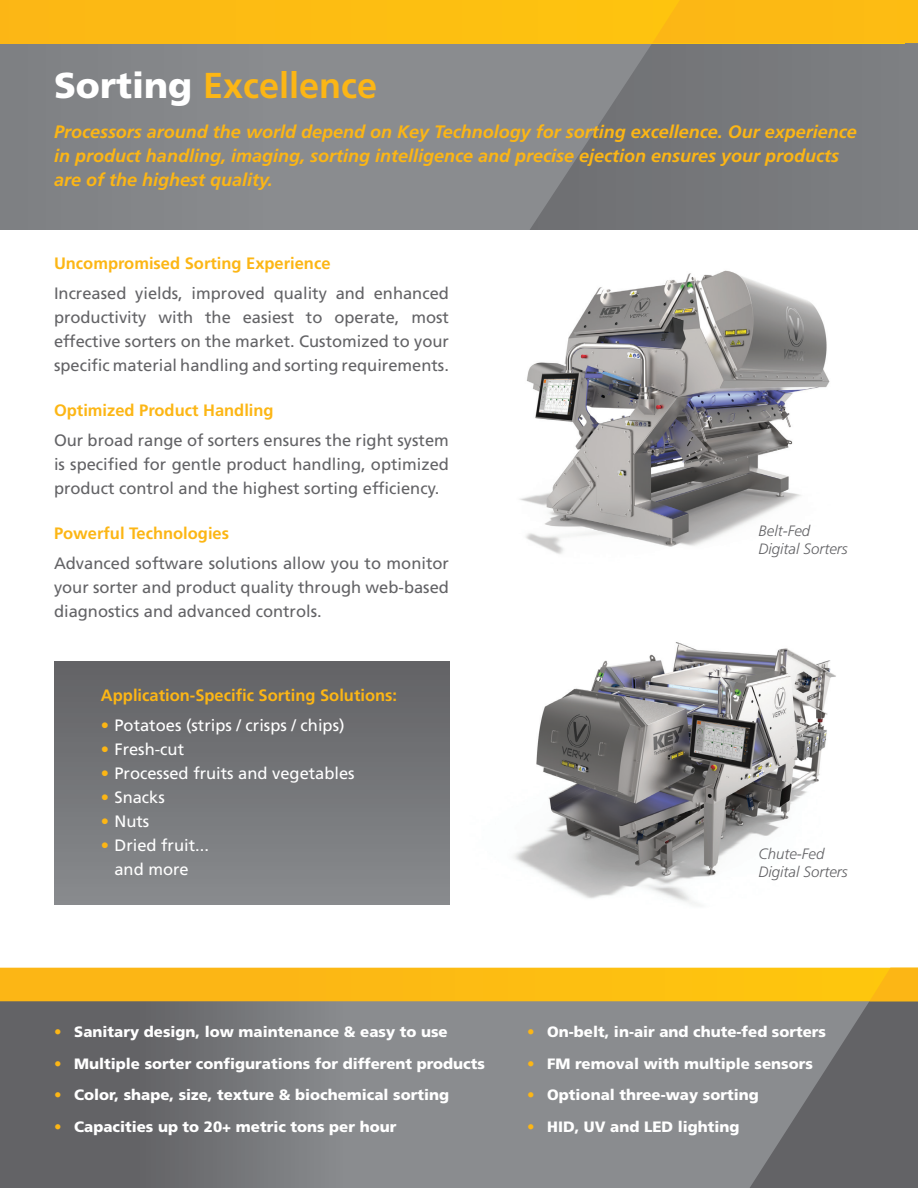
<style>
.page{position:relative;width:918px;height:1188px;background:#fff}
.page>*{position:absolute;margin:0;border:0;box-sizing:border-box;transform-origin:0 0}
.Page_Headings{font:700 36px "Frutiger LT Std";color:#fcb615}
.Subhead_Paragraph{font:italic 700 18px/24px "Frutiger LT Std";color:#fcb615}
.Body{font:16.5px/24px "Frutiger LT Std";color:#636366;text-align:justify}
.List_No_Bullets{font:16.5px "Frutiger LT Std";color:#fff}
.Paragraph_Heading{font:700 16.5px "Frutiger LT Std";color:#fcb615}
.List_Heading{font:700 16.5px "Frutiger LT Std";color:#fcb615}
.t1{font:900 15px "Frutiger LT Std";color:#fff}
.t2{font:italic 300 15px/18px "Frutiger LT Std";color:#636366}
.s1{font-weight:900;color:#fff}
.s2{color:#fcb615}
</style>
<div class="page">
<div style="left:0;top:0;width:785px;height:688px;background:#838588"></div>
<svg style="left:229px;top:43px;width:689px;height:188px"></svg>
<div style="left:0;top:0;width:904px;height:43px;background:#fdbc13"></div>
<svg style="left:904px;top:0;width:14px;height:43px"></svg>
<div style="left:0;top:231px;width:918px;height:470px;background:#fff"></div>
<svg style="left:0;top:968px;width:918px;height:220px;background:#8e856e"></svg>
<img style="left:520px;top:270px;width:310px;height:284px">
<img style="left:514px;top:642px;width:322px;height:262px">
<div style="left:54px;top:662px;width:396px;height:242px;background:linear-gradient(to bottom,#626265,#888b8e)"></div>
<p class="Page_Headings" style="left:54px;top:64px;width:325px"><span class="s1">Sorting</span> Excellence</p>
<p class="Subhead_Paragraph" style="left:54px;top:120px;width:804px">Processors around the world depend on Key Technology for sorting excellence. Our experience in product handling, imaging, sorting intelligence and precise ejection ensures your products are of the highest quality.</p>
<p class="Paragraph_Heading" style="left:54px;top:253px;width:278px">Uncompromised Sorting Experience</p>
<p class="Body" style="left:54px;top:282px;width:396px">Increased yields, improved quality and enhanced productivity with the easiest to operate, most effective sorters on the market. Customized to your specific material handling and sorting requirements.</p>
<p class="Paragraph_Heading" style="left:54px;top:400px;width:221px">Optimized Product Handling</p>
<p class="Body" style="left:54px;top:429px;width:396px">Our broad range of sorters ensures the right system is specified for gentle product handling, optimized product control and the highest sorting efficiency.</p>
<p class="Paragraph_Heading" style="left:54px;top:523px;width:177px">Powerful Technologies</p>
<p class="Body" style="left:54px;top:552px;width:396px">Advanced software solutions allow you to monitor your sorter and product quality through web-based diagnostics and advanced controls.</p>
<p class="List_Heading" style="left:101px;top:685px;width:298px">Application-Specific Sorting Solutions:</p>
<p class="List_No_Bullets" style="left:101px;top:716px;width:245px"><span class="s2">•</span> Potatoes (strips / crisps / chips)</p>
<p class="List_No_Bullets" style="left:101px;top:740px;width:85px"><span class="s2">•</span> Fresh-cut</p>
<p class="List_No_Bullets" style="left:101px;top:764px;width:255px"><span class="s2">•</span> Processed fruits and vegetables</p>
<p class="List_No_Bullets" style="left:101px;top:788px;width:65px"><span class="s2">•</span> Snacks</p>
<p class="List_No_Bullets" style="left:101px;top:812px;width:50px"><span class="s2">•</span> Nuts</p>
<p class="List_No_Bullets" style="left:101px;top:836px;width:109px"><span class="s2">•</span> Dried fruit...</p>
<p class="List_No_Bullets" style="left:114px;top:860px;width:76px">and more</p>
<p class="t2" style="left:759px;top:522px;width:91px">Belt-Fed<br>Digital Sorters</p>
<p class="t2" style="left:759px;top:845px;width:91px">Chute-Fed<br>Digital Sorters</p>
<p class="t1" style="left:54px;top:1023px;width:395px"><span class="s2">•</span> Sanitary design, low maintenance &amp; easy to use</p>
<p class="t1" style="left:54px;top:1054px;width:432px"><span class="s2">•</span> Multiple sorter configurations for different products</p>
<p class="t1" style="left:54px;top:1086px;width:397px"><span class="s2">•</span> Color, shape, size, texture &amp; biochemical sorting</p>
<p class="t1" style="left:54px;top:1117px;width:344px"><span class="s2">•</span> Capacities up to 20+ metric tons per hour</p>
<p class="t1" style="left:527px;top:1023px;width:301px"><span class="s2">•</span> On-belt, in-air and chute-fed sorters</p>
<p class="t1" style="left:527px;top:1054px;width:287px"><span class="s2">•</span> FM removal with multiple sensors</p>
<p class="t1" style="left:527px;top:1086px;width:233px"><span class="s2">•</span> Optional three-way sorting</p>
<p class="t1" style="left:527px;top:1117px;width:214px"><span class="s2">•</span> HID, UV and LED lighting</p>
</div>
